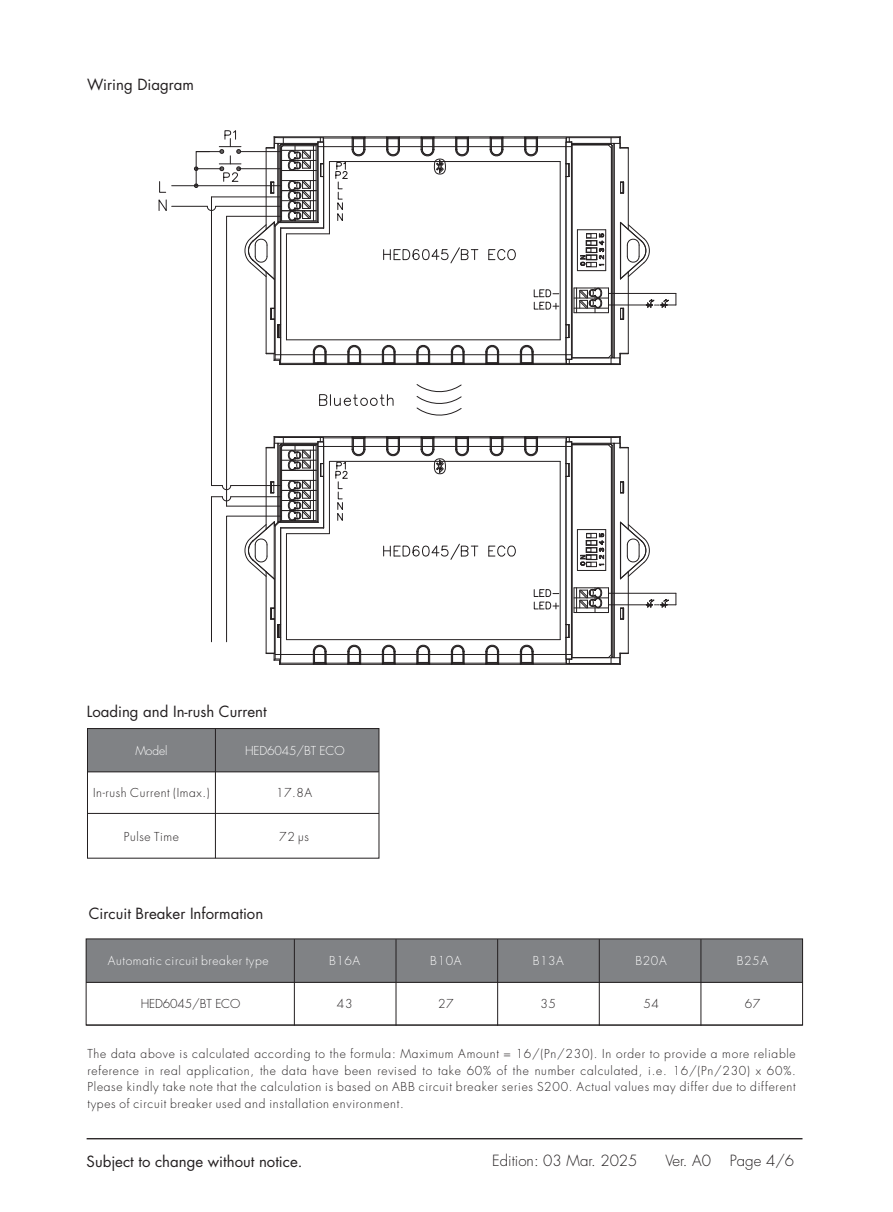
<style>
.page{position:relative;width:893px;height:1212px;background:#fff}
.page>*{position:absolute;margin:0;border:0;box-sizing:border-box;transform-origin:0 0}
.t1{font:15px "Futura Std";color:#231f20}
.t2{font:300 15px "Futura Std";color:#231f20}
.t3{font:300 12px/16.5px "Futura Std";letter-spacing:.06em;color:#231f20;text-align:justify}
.t4{font:300 12px "Futura Std";letter-spacing:.05em;color:#fff}
.t5{font:300 12px "Futura Std";letter-spacing:-.01em;color:#231f20}
.t6{font:300 12px "Futura Std";letter-spacing:-.01em;color:#fff}
</style>
<div class="page">
<hr style="left:87px;top:1138px;width:715px;height:1px;background:#231f20">
<div style="left:86px;top:939px;width:716px;height:43px;background:#808285"></div>
<hr style="left:86px;top:982px;width:717px;height:1px;background:#231f20">
<div style="left:86px;top:939px;width:717px;height:86px;border:1px solid #231f20"></div>
<hr style="left:86px;top:1025px;width:717px;height:1px;background:#231f20">
<hr style="left:701px;top:939px;width:1px;height:87px;background:#231f20">
<hr style="left:599px;top:939px;width:1px;height:87px;background:#231f20">
<hr style="left:497px;top:939px;width:1px;height:87px;background:#231f20">
<hr style="left:396px;top:939px;width:1px;height:87px;background:#231f20">
<hr style="left:294px;top:939px;width:1px;height:87px;background:#231f20">
<div style="left:88px;top:728px;width:291px;height:44px;background:#808285"></div>
<div style="left:87px;top:728px;width:292px;height:130px;border:1px solid #231f20"></div>
<hr style="left:87px;top:813px;width:292px;height:1px;background:#231f20">
<hr style="left:88px;top:772px;width:291px;height:1px;background:#231f20">
<hr style="left:215px;top:728px;width:1px;height:130px;background:#231f20">
<svg style="left:158px;top:181px;width:9px;height:30px"></svg>
<hr style="left:211px;top:197px;width:1px;height:288px;background:#231f20">
<hr style="left:226px;top:216px;width:1px;height:290px;background:#231f20">
<hr style="left:172px;top:206px;width:35px;height:1px;background:#231f20">
<hr style="left:172px;top:185px;width:110px;height:1px;background:#231f20">
<svg style="left:319px;top:394px;width:75px;height:12px"></svg>
<svg style="left:416px;top:384px;width:46px;height:32px"></svg>
<svg style="left:211px;top:436px;width:466px;height:229px"></svg>
<svg style="left:194px;top:130px;width:483px;height:235px"></svg>
<p class="t1" style="left:87px;top:75px;width:108px">Wiring Diagram</p>
<p class="t1" style="left:87px;top:702px;width:182px">Loading and In-rush Current</p>
<p class="t4" style="left:135px;top:744px;width:34px">Model</p>
<p class="t3" style="left:93px;top:785px;width:118px">In-rush Current (Imax.)</p>
<p class="t3" style="left:124px;top:829px;width:57px">Pulse Time</p>
<p class="t6" style="left:245px;top:744px;width:101px">HED6045/BT ECO</p>
<p class="t3" style="left:276px;top:784px;width:38px">17.8A</p>
<p class="t3" style="left:279px;top:829px;width:31px">72 μs</p>
<p class="t1" style="left:89px;top:904px;width:176px">Circuit Breaker Information</p>
<p class="t4" style="left:108px;top:953px;width:162px">Automatic circuit breaker type</p>
<p class="t4" style="left:329px;top:953px;width:33px">B16A</p>
<p class="t4" style="left:430px;top:953px;width:33px">B10A</p>
<p class="t4" style="left:533px;top:953px;width:33px">B13A</p>
<p class="t4" style="left:635px;top:953px;width:33px">B20A</p>
<p class="t4" style="left:737px;top:953px;width:33px">B25A</p>
<p class="t5" style="left:141px;top:996px;width:101px">HED6045/BT ECO</p>
<p class="t3" style="left:337px;top:995px;width:17px">43</p>
<p class="t3" style="left:438px;top:995px;width:17px">27</p>
<p class="t3" style="left:541px;top:995px;width:17px">35</p>
<p class="t3" style="left:643px;top:995px;width:17px">54</p>
<p class="t3" style="left:745px;top:995px;width:17px">67</p>
<p class="t3" style="left:87px;top:1046px;width:710px">The data above is calculated according to the formula: Maximum Amount = 16/(Pn/230). In order to provide a more reliable reference in real application, the data have been revised to take 60% of the number calculated, i.e. 16/(Pn/230) x 60%.<br>Please kindly take note that the calculation is based on ABB circuit breaker series S200. Actual values may differ due to different types of circuit breaker used and installation environment.</p>
<p class="t1" style="left:87px;top:1151px;width:217px">Subject to change without notice.</p>
<p class="t2" style="left:492px;top:1152px;width:147px">Edition: 03 Mar. 2025</p>
<p class="t2" style="left:665px;top:1152px;width:130px">Ver. A0 Page 4/6</p>
</div>
